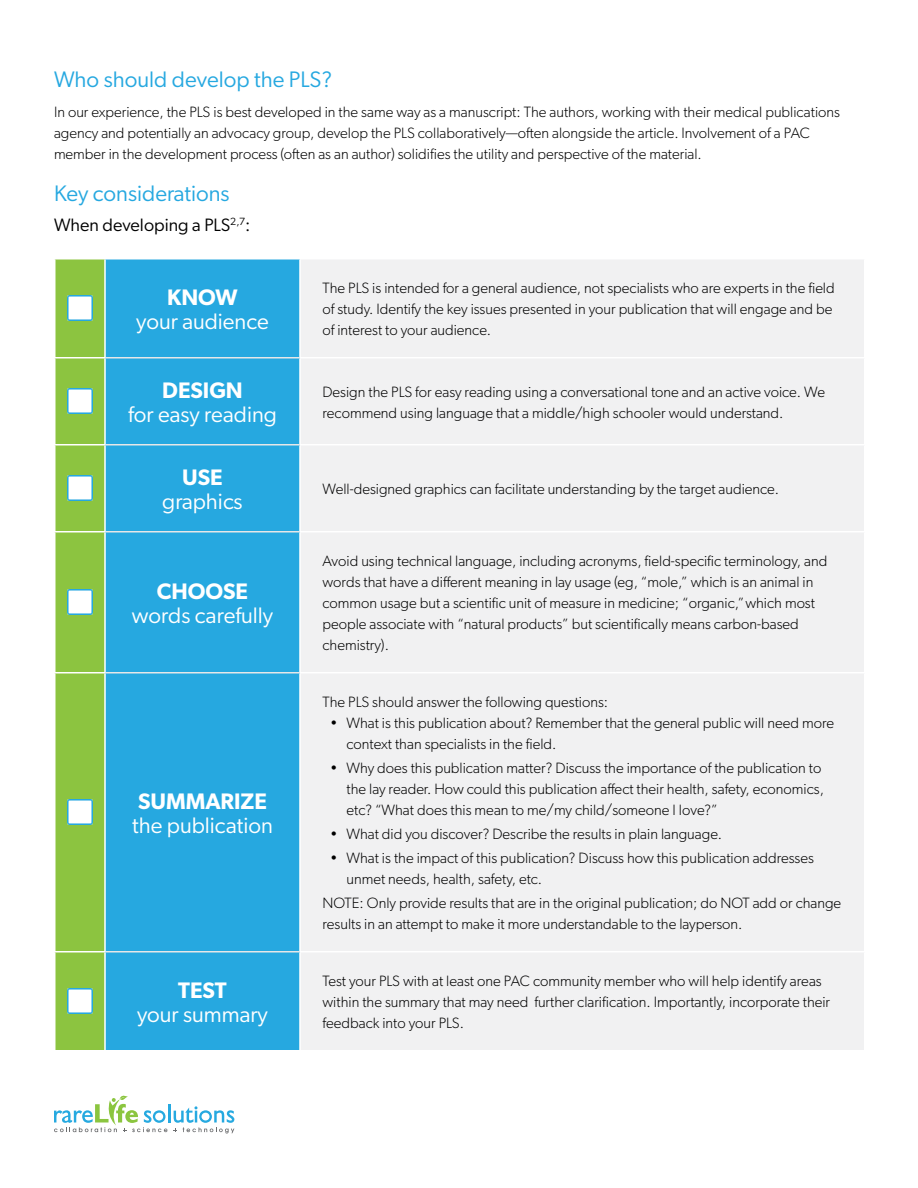
<style>
.page{position:relative;width:918px;height:1188px;background:#fff}
.page>*{position:absolute;margin:0;border:0;box-sizing:border-box;transform-origin:0 0}
.t1{font:22.5px "Gibson";color:#fff}
.t2{font:22.5px "Gibson";color:#26a8e0}
.t3{font:600 22.5px "Gibson";color:#fff}
.t4{font:18px "Gibson";color:#000}
.t5{font:300 15px/21px "Gibson";color:#000}
</style>
<div class="page">
<hr style="left:168px;top:1104px;width:3px;height:19px;background:#26a9e0">
<svg style="left:173px;top:1106px;width:61px;height:28px"></svg>
<svg style="left:54px;top:1095px;width:113px;height:37px"></svg>
<div style="left:56px;top:259px;width:48px;height:791px;background:#8cc440"></div>
<div style="left:106px;top:259px;width:193px;height:791px;background:#26a8e0"></div>
<div style="left:301px;top:260px;width:563px;height:790px;background:#f1f1f2"></div>
<hr style="left:106px;top:357px;width:193px;height:1px;background:#e6e7e8">
<hr style="left:54px;top:357px;width:52px;height:1px;background:#fff">
<hr style="left:106px;top:444px;width:193px;height:1px;background:#e6e7e8">
<hr style="left:106px;top:531px;width:193px;height:1px;background:#e6e7e8">
<hr style="left:106px;top:672px;width:193px;height:1px;background:#e6e7e8">
<hr style="left:106px;top:951px;width:193px;height:1px;background:#e6e7e8">
<hr style="left:299px;top:357px;width:567px;height:1px;background:#fff">
<hr style="left:54px;top:444px;width:52px;height:1px;background:#fff">
<hr style="left:299px;top:444px;width:567px;height:1px;background:#fff">
<hr style="left:54px;top:531px;width:52px;height:1px;background:#fff">
<hr style="left:299px;top:531px;width:567px;height:1px;background:#fff">
<hr style="left:54px;top:672px;width:52px;height:1px;background:#fff">
<hr style="left:299px;top:672px;width:567px;height:1px;background:#fff">
<hr style="left:54px;top:951px;width:52px;height:1px;background:#fff">
<hr style="left:299px;top:951px;width:567px;height:1px;background:#fff">
<img style="left:67px;top:295px;width:26px;height:26px">
<img style="left:67px;top:388px;width:26px;height:26px">
<img style="left:67px;top:476px;width:26px;height:25px">
<img style="left:67px;top:590px;width:26px;height:25px">
<img style="left:67px;top:799px;width:26px;height:26px">
<img style="left:67px;top:988px;width:26px;height:26px">
<h1 class="t2" style="left:54px;top:66px;width:280px">Who should develop the PLS?</h1>
<p class="t5" style="left:54px;top:101px;width:788px">In our experience, the PLS is best developed in the same way as a manuscript: The authors, working with their medical publications agency and potentially an advocacy group, develop the PLS collaboratively—often alongside the article. Involvement of a PAC member in the development process (often as an author) solidifies the utility and perspective of the material.</p>
<h1 class="t2" style="left:54px;top:180px;width:177px">Key considerations</h1>
<p class="t4" style="left:54px;top:214px;width:198px">When developing a PLS<sup>2,7</sup>:</p>
<h1 class="t3" style="left:167px;top:284px;width:72px">KNOW</h1>
<h1 class="t1" style="left:136px;top:308px;width:134px">your audience</h1>
<h1 class="t3" style="left:162px;top:377px;width:82px">DESIGN</h1>
<h1 class="t1" style="left:128px;top:401px;width:150px">for easy reading</h1>
<h1 class="t3" style="left:182px;top:464px;width:42px">USE</h1>
<h1 class="t1" style="left:162px;top:488px;width:82px">graphics</h1>
<h1 class="t3" style="left:157px;top:578px;width:93px">CHOOSE</h1>
<h1 class="t1" style="left:132px;top:602px;width:143px">words carefully</h1>
<h1 class="t3" style="left:138px;top:788px;width:130px">SUMMARIZE</h1>
<h1 class="t1" style="left:132px;top:812px;width:142px">the publication</h1>
<h1 class="t3" style="left:178px;top:977px;width:50px">TEST</h1>
<h1 class="t1" style="left:137px;top:1001px;width:132px">your summary</h1>
<p class="t5" style="left:322px;top:277px;width:514px">The PLS is intended for a general audience, not specialists who are experts in the field of study. Identify the key issues presented in your publication that will engage and be of interest to your audience.</p>
<p class="t5" style="left:322px;top:381px;width:504px">Design the PLS for easy reading using a conversational tone and an active voice. We recommend using language that a middle/high schooler would understand.</p>
<p class="t5" style="left:322px;top:478px;width:458px">Well-designed graphics can facilitate understanding by the target audience.</p>
<p class="t5" style="left:322px;top:550px;width:506px">Avoid using technical language, including acronyms, field-specific terminology, and words that have a different meaning in lay usage (eg, “mole,” which is an animal in common usage but a scientific unit of measure in medicine; “organic,” which most people associate with “natural products” but scientifically means carbon-based chemistry).</p>
<p class="t5" style="left:322px;top:691px;width:287px">The PLS should answer the following questions:</p>
<p class="t5" style="left:346px;top:712px;width:489px;text-indent:-16px">• What is this publication about? Remember that the general public will need more context than specialists in the field.</p>
<p class="t5" style="left:346px;top:757px;width:479px;text-indent:-16px">• Why does this publication matter? Discuss the importance of the publication to the lay reader. How could this publication affect their health, safety, economics, etc? “What does this mean to me/my child/someone I love?”</p>
<p class="t5" style="left:330px;top:823px;width:394px">• What did you discover? Describe the results in plain language.</p>
<p class="t5" style="left:346px;top:847px;width:469px;text-indent:-16px">• What is the impact of this publication? Discuss how this publication addresses unmet needs, health, safety, etc.</p>
<p class="t5" style="left:322px;top:892px;width:520px">NOTE: Only provide results that are in the original publication; do NOT add or change results in an attempt to make it more understandable to the layperson.</p>
<p class="t5" style="left:322px;top:970px;width:509px">Test your PLS with at least one PAC community member who will help identify areas within the summary that may need further clarification. Importantly, incorporate their feedback into your PLS.</p>
</div>
